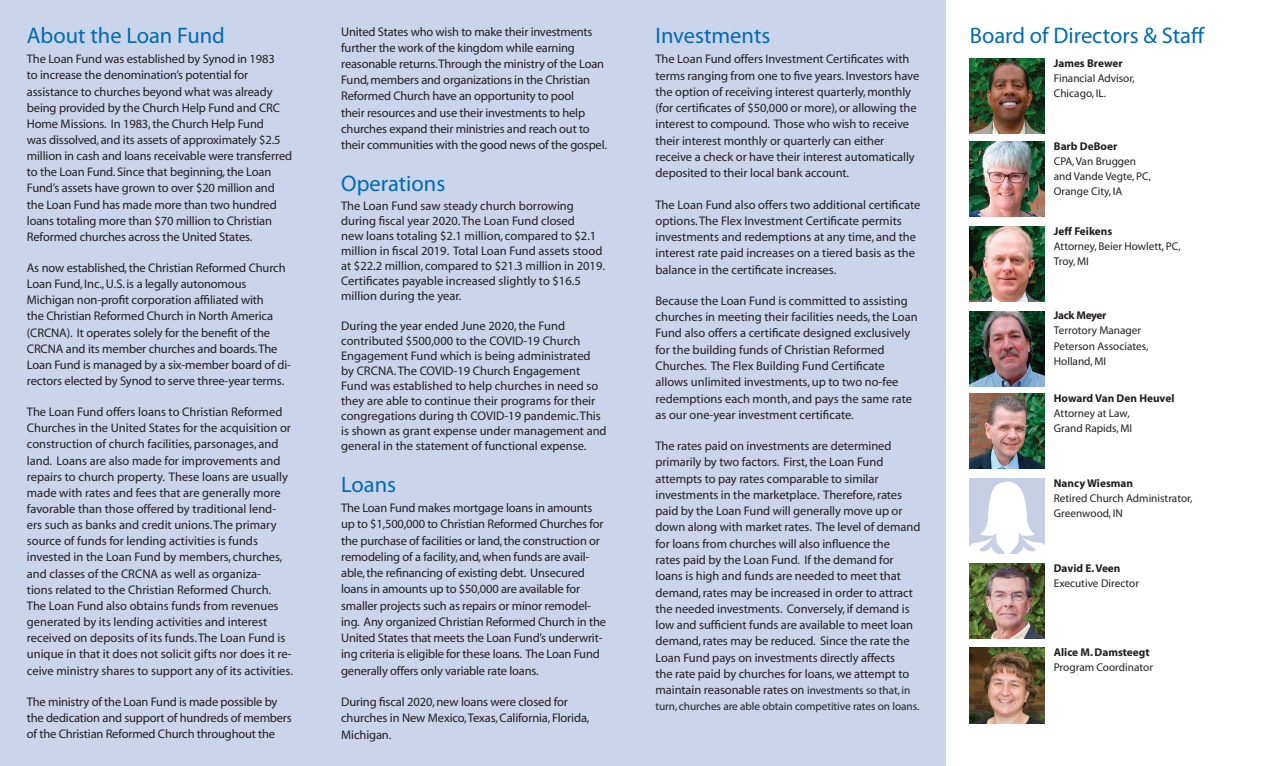
<style>
.page{position:relative;width:1261px;height:766px;background:#fff}
.page>*{position:absolute;margin:0;border:0;box-sizing:border-box;transform-origin:0 0}
.t1{font:22.5px "Myriad Pro";color:#006bb3}
.t2{font:12.5px/16.2px "Myriad";letter-spacing:-.005em;color:#231f20}
.t3{font:11.25px/15px "Myriad";color:#231f20}
.t4{font:700 11.25px "Myriad";color:#231f20}
.t5{font:700 11.25px "Myriad";letter-spacing:-.025em;color:#231f20}
.s1{font-size:11.25px}
</style>
<div class="page">
<img style="left:969px;top:311px;width:75px;height:75px">
<img style="left:969px;top:393px;width:75px;height:75px">
<img style="left:969px;top:59px;width:75px;height:75px">
<img style="left:969px;top:226px;width:75px;height:75px">
<img style="left:969px;top:478px;width:75px;height:75px">
<img style="left:969px;top:141px;width:75px;height:75px">
<div style="left:0;top:0;width:946px;height:765px;background:#cad4eb"></div>
<img style="left:969px;top:563px;width:75px;height:75px">
<img style="left:969px;top:647px;width:75px;height:75px">
<h1 class="t1" style="left:27px;top:22px;width:199px">About the Loan Fund</h1>
<p class="t2" style="left:27px;top:51px;width:267px">The Loan Fund was established by Synod in 1983<br>to increase the denomination’s potential for assistance to churches beyond what was already being provided by the Church Help Fund and CRC Home Missions. In 1983, the Church Help Fund<br>was dissolved, and its assets of approximately $2.5 million in cash and loans receivable were transferred to the Loan Fund. Since that beginning, the Loan Fund’s assets have grown to over $20 million and the Loan Fund has made more than two hundred loans totaling more than $70 million to Christian Reformed churches across the United States.</p>
<p class="t2" style="left:27px;top:260px;width:265px">As now established, the Christian Reformed Church Loan Fund, Inc., U.S. is a legally autonomous Michigan non-profit corporation affiliated with<br>the Christian Reformed Church in North America (CRCNA). It operates solely for the benefit of the CRCNA and its member churches and boards. The Loan Fund is managed by a six-member board of di&shy;rectors elected by Synod to serve three-year terms.</p>
<p class="t2" style="left:27px;top:404px;width:267px">The Loan Fund offers loans to Christian Reformed Churches in the United States for the acquisition or construction of church facilities, parsonages, and land. Loans are also made for improvements and repairs to church property. These loans are usually made with rates and fees that are generally more favorable than those offered by traditional lend&shy;ers such as banks and credit unions. The primary source of funds for lending activities is funds invested in the Loan Fund by members, churches, and classes of the CRCNA as well as organiza-<br>tions related to the Christian Reformed Church.<br>The Loan Fund also obtains funds from revenues generated by its lending activities and interest received on deposits of its funds. The Loan Fund is unique in that it does not solicit gifts nor does it re&shy;ceive ministry shares to support any of its activities.</p>
<p class="t2" style="left:27px;top:693px;width:266px">The ministry of the Loan Fund is made possible by the dedication and support of hundreds of members of the Christian Reformed Church throughout the</p>
<p class="t2" style="left:341px;top:24px;width:267px">United States who wish to make their investments further the work of the kingdom while earning reasonable returns. Through the ministry of the Loan Fund, members and organizations in the Christian Reformed Church have an opportunity to pool<br>their resources and use their investments to help churches expand their ministries and reach out to their communities with the good news of the gospel.</p>
<h1 class="t1" style="left:341px;top:169px;width:106px">Operations</h1>
<p class="t2" style="left:341px;top:198px;width:265px;line-height:15px">The Loan Fund saw steady church borrowing during fiscal year 2020. The Loan Fund closed<br>new loans totaling $2.1 million, compared to $2.1 million in fiscal 2019. Total Loan Fund assets stood at $22.2 million, compared to $21.3 million in 2019.<br>Certificates payable increased slightly to $16.5 million during the year.</p>
<p class="t2" style="left:341px;top:318px;width:267px;line-height:15px">During the year ended June 2020, the Fund contributed $500,000 to the COVID-19 Church Engagement Fund which is being administrated<br>by CRCNA. The COVID-19 Church Engagement Fund was established to help churches in need so they are able to continue their programs for their congregations during th COVID-19 pandemic. This is shown as grant expense under management and general in the statement of functional expense.</p>
<h1 class="t1" style="left:341px;top:470px;width:56px">Loans</h1>
<p class="t2" style="left:341px;top:500px;width:266px">The Loan Fund makes mortgage loans in amounts up to $1,500,000 to Christian Reformed Churches for the purchase of facilities or land, the construction or remodeling of a facility, and, when funds are avail&shy;able, the refinancing of existing debt. Unsecured loans in amounts up to $50,000 are available for smaller projects such as repairs or minor remodel&shy;ing. Any organized Christian Reformed Church in the United States that meets the Loan Fund’s underwrit&shy;ing criteria is eligible for these loans. The Loan Fund generally offers only variable rate loans.</p>
<p class="t2" style="left:341px;top:693px;width:250px">During fiscal 2020, new loans were closed for churches in New Mexico, Texas, California, Florida,<br>Michigan.</p>
<h1 class="t1" style="left:655px;top:22px;width:116px">Investments</h1>
<p class="t2" style="left:655px;top:52px;width:265px">The Loan Fund offers Investment Certificates with terms ranging from one to five years. Investors have the option of receiving interest quarterly, monthly (for certificates of $50,000 or more), or allowing the interest to compound. Those who wish to receive their interest monthly or quarterly can either receive a check or have their interest automatically deposited to their local bank account.</p>
<p class="t2" style="left:655px;top:197px;width:266px">The Loan Fund also offers two additional certificate options. The Flex Investment Certificate permits investments and redemptions at any time, and the interest rate paid increases on a tiered basis as the balance in the certificate increases.</p>
<p class="t2" style="left:655px;top:293px;width:264px">Because the Loan Fund is committed to assisting churches in meeting their facilities needs, the Loan Fund also offers a certificate designed exclusively for the building funds of Christian Reformed Churches. The Flex Building Fund Certificate allows unlimited investments, up to two no-fee redemptions each month, and pays the same rate as our one-year investment certificate.</p>
<p class="t2" style="left:655px;top:438px;width:266px">The rates paid on investments are determined primarily by two factors. First, the Loan Fund attempts to pay rates comparable to similar investments in the marketplace. Therefore, rates paid by the Loan Fund will generally move up or down along with market rates. The level of demand for loans from churches will also influence the<br>rates paid by the Loan Fund. If the demand for loans is high and funds are needed to meet that demand, rates may be increased in order to attract the needed investments. Conversely, if demand is low and sufficient funds are available to meet loan demand, rates may be reduced. Since the rate the Loan Fund pays on investments directly affects<br>the rate paid by churches for loans, we attempt to maintain reasonable rates on <span class="s1">investments so that, in</span></p>
<p class="t3" style="left:655px;top:699px;width:265px">turn, churches are able obtain competitive rates on loans.</p>
<h1 class="t1" style="left:969px;top:22px;width:237px">Board of Directors &amp; Staff</h1>
<p class="t4" style="left:1053px;top:58px;width:70px">James Brewer</p>
<p class="t3" style="left:1053px;top:71px;width:82px">Financial Advisor,<br>Chicago, IL.</p>
<p class="t4" style="left:1053px;top:140px;width:65px">Barb DeBoer</p>
<p class="t3" style="left:1053px;top:154px;width:99px">CPA, Van Bruggen and Vande Vegte, PC,<br>Orange City, IA</p>
<p class="t4" style="left:1053px;top:225px;width:60px">Jeff Feikens</p>
<p class="t3" style="left:1053px;top:239px;width:128px">Attorney, Beier Howlett, PC,<br>Troy, MI</p>
<p class="t5" style="left:1053px;top:309px;width:54px">Jack Meyer</p>
<p class="t3" style="left:1053px;top:323px;width:96px">Terrotory Manager<br>Peterson Associates,<br>Holland, MI</p>
<p class="t4" style="left:1053px;top:392px;width:122px">Howard Van Den Heuvel</p>
<p class="t3" style="left:1053px;top:406px;width:80px">Attorney at Law,<br>Grand Rapids, MI</p>
<p class="t4" style="left:1053px;top:477px;width:81px">Nancy Wiesman</p>
<p class="t3" style="left:1053px;top:491px;width:140px">Retired Church Administrator,<br>Greenwood, IN</p>
<p class="t4" style="left:1053px;top:562px;width:68px">David E. Veen</p>
<p class="t3" style="left:1053px;top:576px;width:87px">Executive Director</p>
<p class="t4" style="left:1053px;top:646px;width:97px">Alice M. Damsteegt</p>
<p class="t3" style="left:1053px;top:660px;width:101px">Program Coordinator</p>
</div>
